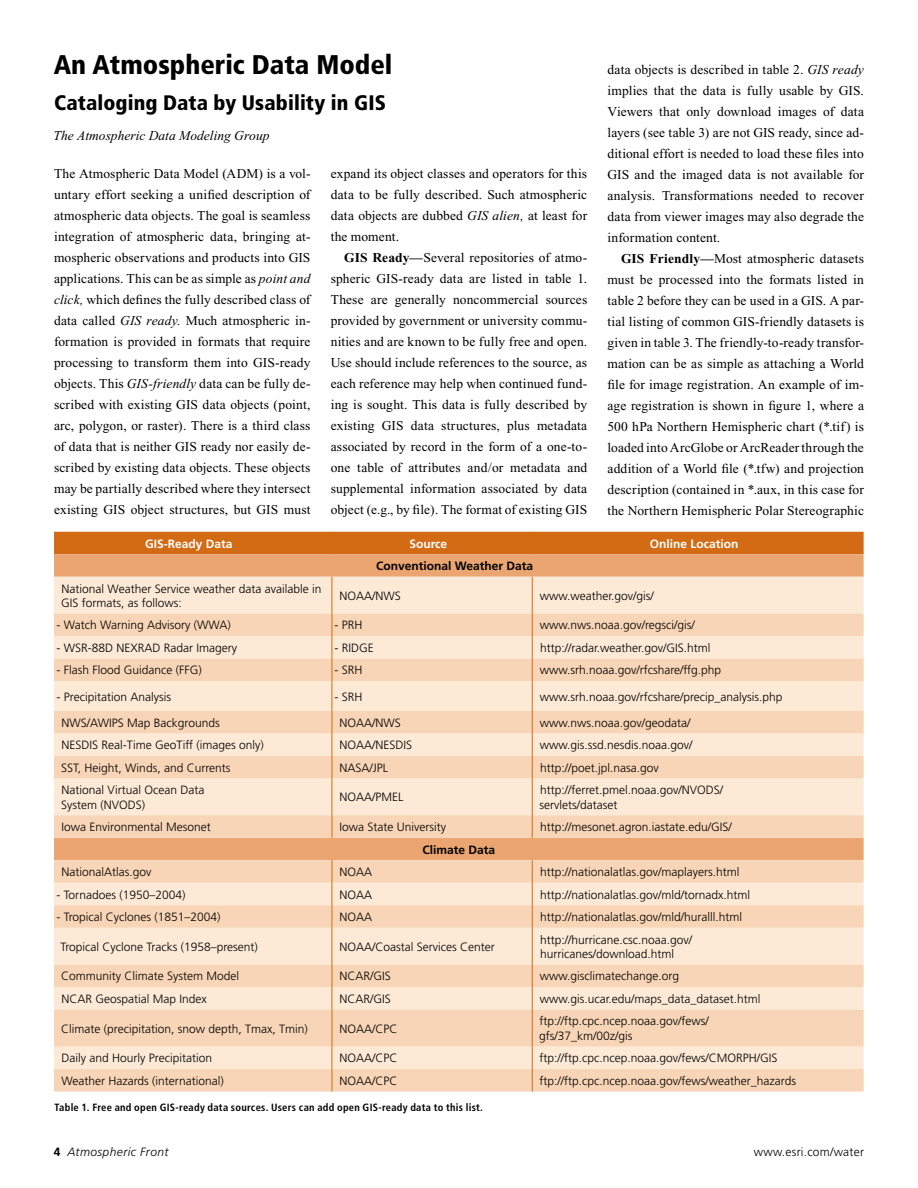
<style>
.page{position:relative;width:918px;height:1188px;background:#fff}
.page>*{position:absolute;margin:0;border:0;box-sizing:border-box;transform-origin:0 0}
.t1{font:900 condensed 27px "Frutiger";color:#000}
.t2{font:900 condensed 21px "Frutiger";letter-spacing:.005em;color:#000}
.t3{font:13.5px/21px "Times New Roman";letter-spacing:.01em;color:#000;text-align:justify}
.t4{font:italic 13.5px "Times New Roman";color:#000}
.t5{font:300 12px/14.4px "Frutiger";color:#000}
.t6{font:700 12px "Frutiger";color:#000}
.t7{font:700 12px "Frutiger";color:#fff}
.t8{font:300 12px "Frutiger";letter-spacing:.02em;color:#000}
.t9{font:italic 300 12px "Frutiger";letter-spacing:.035em;color:#000}
.t10{font:700 condensed 10.5px "Frutiger";letter-spacing:.025em;color:#000}
.s1{font-style:italic}
.s2{font-weight:700}
</style>
<div class="page">
<svg style="left:54px;top:554px;width:810px;height:23px;fill:#eaa571"></svg>
<div style="left:54px;top:577px;width:810px;height:37px;background:#fce9d6"></div>
<svg style="left:54px;top:614px;width:810px;height:478px;fill:#f8d5b6"></svg>
<div style="left:54px;top:532px;width:810px;height:22px;background:#d36b14"></div>
<hr style="left:332px;top:577px;width:1px;height:37px;background:#d36b14">
<hr style="left:532px;top:577px;width:1px;height:37px;background:#d36b14">
<svg style="left:332px;top:614px;width:1px;height:67px"></svg>
<svg style="left:532px;top:614px;width:1px;height:67px"></svg>
<hr style="left:332px;top:681px;width:1px;height:30px;background:#d36b14">
<hr style="left:532px;top:681px;width:1px;height:30px;background:#d36b14">
<svg style="left:332px;top:711px;width:1px;height:67px"></svg>
<svg style="left:532px;top:711px;width:1px;height:67px"></svg>
<hr style="left:332px;top:778px;width:1px;height:37px;background:#d36b14">
<hr style="left:532px;top:778px;width:1px;height:37px;background:#d36b14">
<svg style="left:332px;top:815px;width:1px;height:23px"></svg>
<svg style="left:532px;top:815px;width:1px;height:23px"></svg>
<svg style="left:332px;top:860px;width:1px;height:68px"></svg>
<svg style="left:532px;top:860px;width:1px;height:68px"></svg>
<hr style="left:332px;top:928px;width:1px;height:37px;background:#d36b14">
<hr style="left:532px;top:928px;width:1px;height:37px;background:#d36b14">
<svg style="left:332px;top:965px;width:1px;height:45px"></svg>
<svg style="left:532px;top:965px;width:1px;height:45px"></svg>
<hr style="left:332px;top:1010px;width:1px;height:37px;background:#d36b14">
<hr style="left:532px;top:1010px;width:1px;height:37px;background:#d36b14">
<svg style="left:332px;top:1047px;width:1px;height:45px"></svg>
<svg style="left:532px;top:1047px;width:1px;height:45px"></svg>
<h1 class="t1" style="left:54px;top:49px;width:340px">An Atmospheric Data Model</h1>
<h2 class="t2" style="left:54px;top:90px;width:333px">Cataloging Data by Usability in GIS</h2>
<p class="t4" style="left:54px;top:128px;width:217px">The Atmospheric Data Modeling Group</p>
<p class="t3" style="left:54px;top:163px;width:258px">The Atmospheric Data Model (ADM) is a vol&shy;untary effort seeking a unified description of atmospheric data objects. The goal is seamless integration of atmospheric data, bringing at&shy;mospheric observations and products into GIS applications. This can be as simple as <span class="s1">point and click,</span> which defines the fully described class of data called <span class="s1">GIS ready.</span> Much atmospheric in&shy;formation is provided in formats that require processing to transform them into GIS-ready objects. This <span class="s1">GIS-friendly</span> data can be fully de&shy;scribed with existing GIS data objects (point, arc, polygon, or raster). There is a third class of data that is neither GIS ready nor easily de&shy;scribed by existing data objects. These objects may be partially described where they intersect existing GIS object structures, but GIS must</p>
<p class="t3" style="left:331px;top:163px;width:258px">expand its object classes and operators for this data to be fully described. Such atmospheric data objects are dubbed <span class="s1">GIS alien,</span> at least for the moment.</p>
<p class="t3" style="left:331px;top:247px;width:258px;text-indent:14px"><span class="s2">GIS Ready—</span>Several repositories of atmo&shy;spheric GIS-ready data are listed in table 1.<br>These are generally noncommercial sources provided by government or university commu&shy;nities and are known to be fully free and open.<br>Use should include references to the source, as each reference may help when continued fund&shy;ing is sought. This data is fully described by existing GIS data structures, plus metadata associated by record in the form of a one-to&shy;one table of attributes and/or metadata and supplemental information associated by data object (e.g., by file). The format of existing GIS</p>
<p class="t3" style="left:608px;top:59px;width:258px">data objects is described in table 2. <span class="s1">GIS ready </span>implies that the data is fully usable by GIS.<br>Viewers that only download images of data layers (see table 3) are not GIS ready, since ad&shy;ditional effort is needed to load these files into GIS and the imaged data is not available for analysis. Transformations needed to recover data from viewer images may also degrade the information content.</p>
<p class="t3" style="left:608px;top:248px;width:258px;text-indent:14px"><span class="s2">GIS Friendly—</span>Most atmospheric datasets must be processed into the formats listed in table 2 before they can be used in a GIS. A par&shy;tial listing of common GIS-friendly datasets is given in table 3. The friendly-to-ready transfor&shy;mation can be as simple as attaching a World file for image registration. An example of im&shy;age registration is shown in figure 1, where a 500 hPa Northern Hemispheric chart (*.tif) is loaded into ArcGlobe or ArcReader through the addition of a World file (*.tfw) and projection description (contained in *.aux, in this case for the Northern Hemispheric Polar Stereographic</p>
<p class="t7" style="left:145px;top:536px;width:89px">GIS-Ready Data</p>
<p class="t7" style="left:409px;top:536px;width:39px">Source</p>
<p class="t7" style="left:650px;top:536px;width:90px">Online Location</p>
<p class="t6" style="left:376px;top:559px;width:159px">Conventional Weather Data</p>
<p class="t5" style="left:61px;top:581px;width:262px">National Weather Service weather data available in<br>GIS formats, as follows:</p>
<p class="t5" style="left:340px;top:589px;width:63px">NOAA/NWS</p>
<p class="t5" style="left:540px;top:589px;width:116px">www.weather.gov/gis/</p>
<p class="t5" style="left:57px;top:618px;width:176px">- Watch Warning Advisory (WWA)</p>
<p class="t5" style="left:335px;top:618px;width:30px">- PRH</p>
<p class="t5" style="left:540px;top:618px;width:157px">www.nws.noaa.gov/regsci/gis/</p>
<p class="t5" style="left:57px;top:641px;width:182px">- WSR-88D NEXRAD Radar Imagery</p>
<p class="t5" style="left:335px;top:641px;width:41px">- RIDGE</p>
<p class="t5" style="left:540px;top:641px;width:172px">http://radar.weather.gov/GIS.html</p>
<p class="t5" style="left:57px;top:663px;width:147px">- Flash Flood Guidance (FFG)</p>
<p class="t5" style="left:335px;top:663px;width:30px">- SRH</p>
<p class="t5" style="left:540px;top:663px;width:183px">www.srh.noaa.gov/rfcshare/ffg.php</p>
<p class="t5" style="left:57px;top:689px;width:116px">- Precipitation Analysis</p>
<p class="t5" style="left:335px;top:689px;width:30px">- SRH</p>
<p class="t5" style="left:540px;top:689px;width:244px">www.srh.noaa.gov/rfcshare/precip_analysis.php</p>
<p class="t5" style="left:62px;top:715px;width:160px">NWS/AWIPS Map Backgrounds</p>
<p class="t5" style="left:340px;top:715px;width:63px">NOAA/NWS</p>
<p class="t5" style="left:540px;top:715px;width:152px">www.nws.noaa.gov/geodata/</p>
<p class="t5" style="left:62px;top:738px;width:204px">NESDIS Real-Time GeoTiff (images only)</p>
<p class="t5" style="left:340px;top:738px;width:74px">NOAA/NESDIS</p>
<p class="t5" style="left:540px;top:738px;width:154px">www.gis.ssd.nesdis.noaa.gov/</p>
<p class="t5" style="left:61px;top:760px;width:171px">SST, Height, Winds, and Currents</p>
<p class="t5" style="left:340px;top:760px;width:50px">NASA/JPL</p>
<p class="t5" style="left:540px;top:760px;width:120px">http://poet.jpl.nasa.gov</p>
<p class="t5" style="left:61px;top:783px;width:145px">National Virtual Ocean Data<br>System (NVODS)</p>
<p class="t5" style="left:340px;top:790px;width:66px">NOAA/PMEL</p>
<p class="t5" style="left:539px;top:783px;width:185px">http://ferret.pmel.noaa.gov/NVODS/ servlets/dataset</p>
<p class="t5" style="left:62px;top:820px;width:151px">Iowa Environmental Mesonet</p>
<p class="t5" style="left:340px;top:820px;width:108px">Iowa State University</p>
<p class="t5" style="left:540px;top:820px;width:193px">http://mesonet.agron.iastate.edu/GIS/</p>
<p class="t6" style="left:422px;top:842px;width:74px">Climate Data</p>
<p class="t5" style="left:62px;top:865px;width:92px">NationalAtlas.gov</p>
<p class="t5" style="left:340px;top:865px;width:34px">NOAA</p>
<p class="t5" style="left:540px;top:865px;width:201px">http://nationalatlas.gov/maplayers.html</p>
<p class="t5" style="left:57px;top:887px;width:130px">- Tornadoes (1950–2004)</p>
<p class="t5" style="left:340px;top:887px;width:34px">NOAA</p>
<p class="t5" style="left:540px;top:887px;width:212px">http://nationalatlas.gov/mld/tornadx.html</p>
<p class="t5" style="left:57px;top:910px;width:166px">- Tropical Cyclones (1851–2004)</p>
<p class="t5" style="left:340px;top:910px;width:34px">NOAA</p>
<p class="t5" style="left:540px;top:910px;width:204px">http://nationalatlas.gov/mld/huralll.html</p>
<p class="t5" style="left:60px;top:940px;width:199px">Tropical Cyclone Tracks (1958–present)</p>
<p class="t5" style="left:340px;top:940px;width:157px">NOAA/Coastal Services Center</p>
<p class="t5" style="left:540px;top:932px;width:154px">http://hurricane.csc.noaa.gov/ hurricanes/download.html</p>
<p class="t5" style="left:61px;top:969px;width:179px">Community Climate System Model</p>
<p class="t5" style="left:340px;top:969px;width:53px">NCAR/GIS</p>
<p class="t5" style="left:540px;top:969px;width:141px">www.gisclimatechange.org</p>
<p class="t5" style="left:62px;top:992px;width:147px">NCAR Geospatial Map Index</p>
<p class="t5" style="left:340px;top:992px;width:53px">NCAR/GIS</p>
<p class="t5" style="left:540px;top:992px;width:222px">www.gis.ucar.edu/maps_data_dataset.html</p>
<p class="t5" style="left:61px;top:1021px;width:248px">Climate (precipitation, snow depth, Tmax, Tmin)</p>
<p class="t5" style="left:340px;top:1021px;width:60px">NOAA/CPC</p>
<p class="t5" style="left:539px;top:1014px;width:171px">ftp://ftp.cpc.ncep.noaa.gov/fews/ gfs/37_km/00z/gis</p>
<p class="t5" style="left:62px;top:1051px;width:152px">Daily and Hourly Precipitation</p>
<p class="t5" style="left:340px;top:1051px;width:60px">NOAA/CPC</p>
<p class="t5" style="left:540px;top:1051px;width:240px">ftp://ftp.cpc.ncep.noaa.gov/fews/CMORPH/GIS</p>
<p class="t5" style="left:61px;top:1074px;width:164px">Weather Hazards (international)</p>
<p class="t5" style="left:340px;top:1074px;width:60px">NOAA/CPC</p>
<p class="t5" style="left:540px;top:1074px;width:258px">ftp://ftp.cpc.ncep.noaa.gov/fews/weather_hazards</p>
<p class="t10" style="left:55px;top:1101px;width:430px">Table 1. Free and open GIS-ready data sources. Users can add open GIS-ready data to this list.</p>
<p class="t9" style="left:67px;top:1145px;width:103px">Atmospheric Front</p>
<p class="t8" style="left:754px;top:1145px;width:112px">www.esri.com/water</p>
</div>
